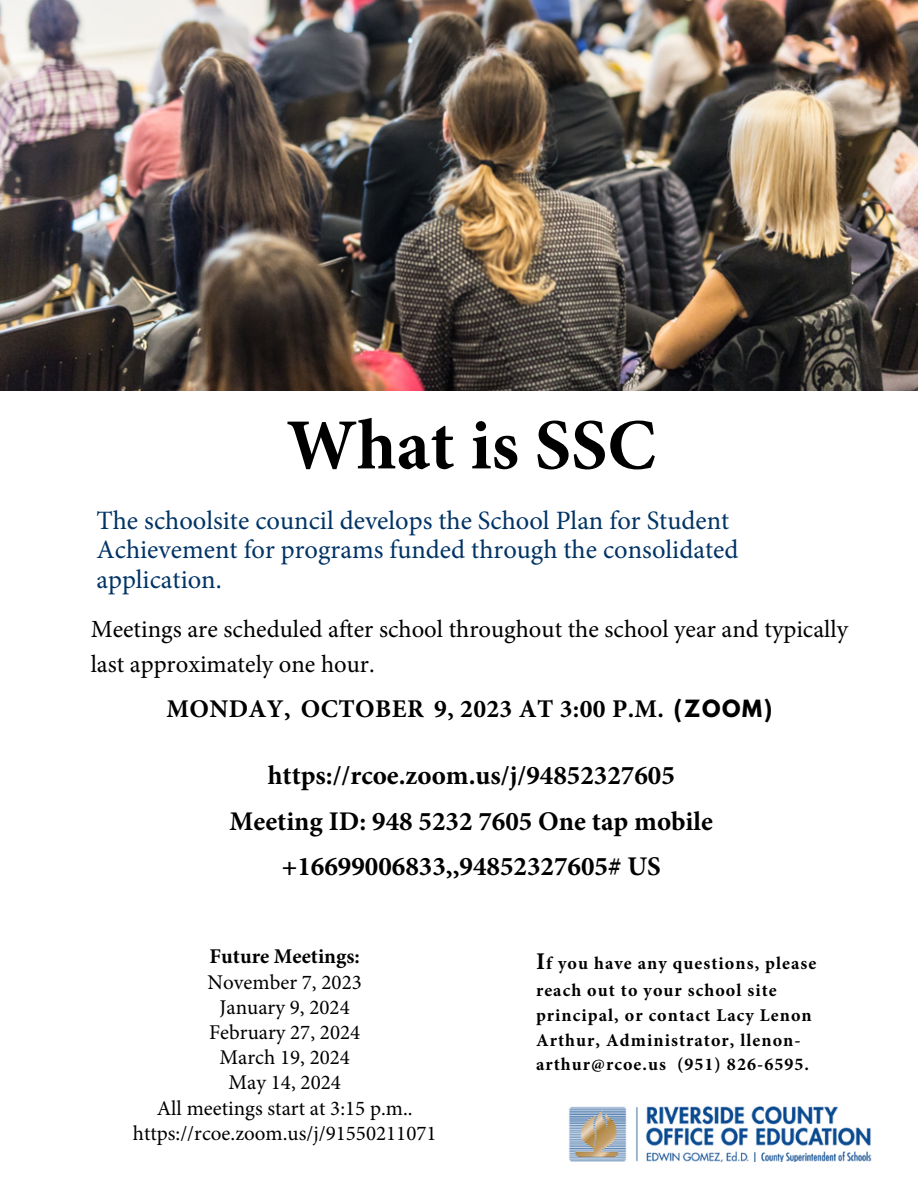
<style>
.page{position:relative;width:918px;height:1188px;background:#fff}
.page>*{position:absolute;margin:0;border:0;box-sizing:border-box;transform-origin:0 0}
.t1{font:700 72px "Minion Pro";color:#000}
.t2{font:700 27px/45.3px "Minion Pro";color:#000;text-align:center}
.t3{font:26.55px/29.4px "Minion Pro";color:#036}
.t4{font:700 25.5px "Minion Pro";letter-spacing:.015em;color:#000}
.t5{font:24.6px/35.5px "Minion Pro";color:#000}
.t6{font:21px/25.2px "Minion Pro";color:#000;text-align:center}
.t7{font:700 21px "Minion Pro";color:#000}
.t8{font:700 18px/24.6px "Minion Pro";letter-spacing:.06em;color:#000}
.s1{font-family:"League Spartan";font-size:21px}
.s2{font-size:24px}
</style>
<div class="page">
<img style="left:569px;top:1106px;width:302px;height:56px">
<img style="left:0;top:0;width:918px;height:390px">
<h1 class="t1" style="left:287px;top:395px;width:371px">What is SSC</h1>
<p class="t3" style="left:96px;top:506px;width:643px">The schoolsite council develops the School Plan for Student<br>Achievement for programs funded through the consolidated application.</p>
<p class="t5" style="left:91px;top:611px;width:759px">Meetings are scheduled after school throughout the school year and typically last approximately one hour.</p>
<p class="t4" style="left:166px;top:691px;width:607px">MONDAY, OCTOBER 9, 2023 AT 3:00 P.M. <span class="s1">(ZOOM)</span></p>
<p class="t2" style="left:268px;top:753px;width:409px">https://rcoe.zoom.us/j/94852327605</p>
<p class="t2" style="left:230px;top:798px;width:485px">Meeting ID: 948 5232 7605 One tap mobile +16699006833,,94852327605# US</p>
<h2 class="t7" style="left:210px;top:942px;width:152px">Future Meetings:</h2>
<p class="t6" style="left:208px;top:969px;width:156px">November 7, 2023<br>January 9, 2024<br>February 27, 2024<br>March 19, 2024<br>May 14, 2024</p>
<p class="t6" style="left:157px;top:1095px;width:257px">All meetings start at 3:15 p.m..</p>
<p class="t6" style="left:133px;top:1121px;width:305px">https://rcoe.zoom.us/j/91550211071</p>
<p class="t8" style="left:536px;top:949px;width:282px;line-height:27.3px"><span class="s2">I</span>f you have any questions, please reach out to your school site</p>
<p class="t8" style="left:536px;top:1003px;width:277px">principal, or contact Lacy Lenon<br>Arthur, Administrator, llenon&shy;arthur@rcoe.us (951) 826-6595.</p>
</div>
